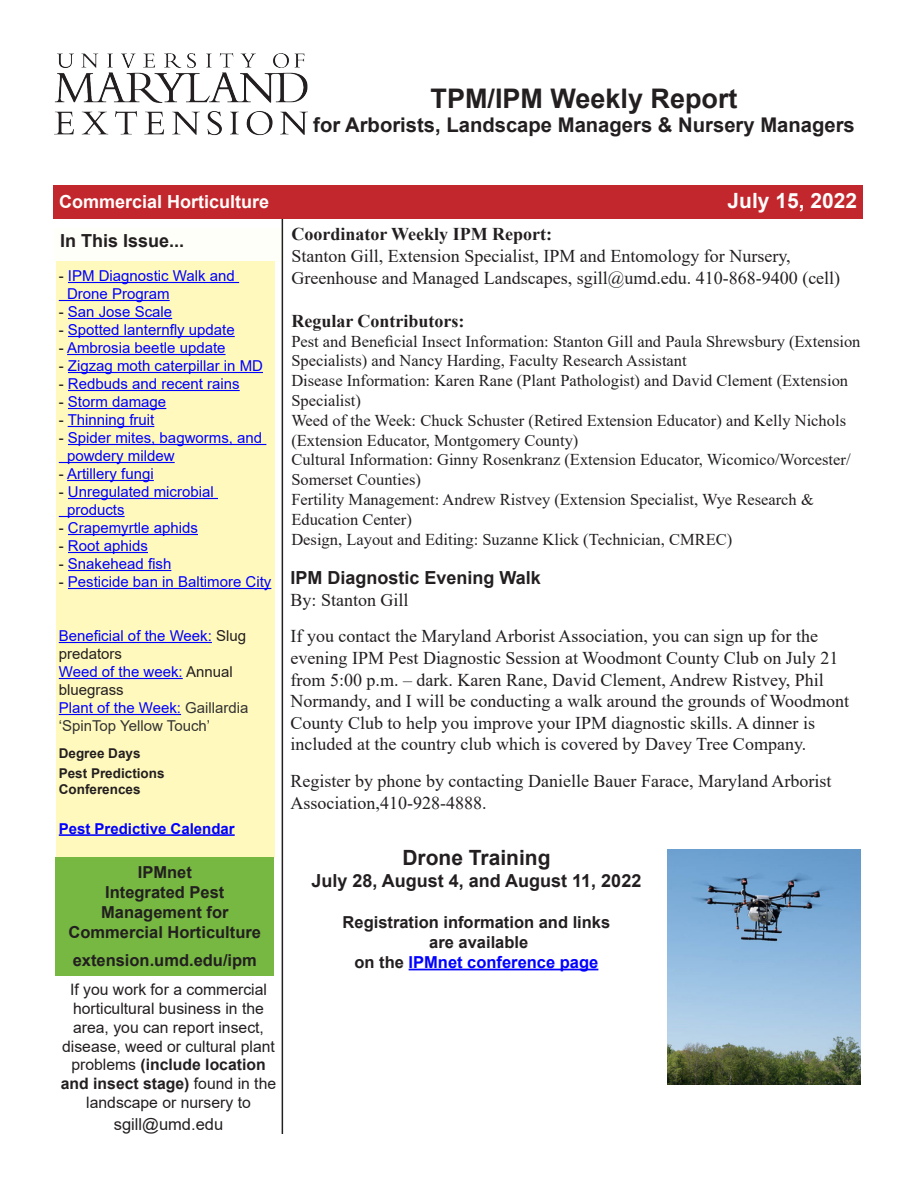
<style>
.page{position:relative;width:918px;height:1188px;background:#fff}
.page>*{position:absolute;margin:0;border:0;box-sizing:border-box;transform-origin:0 0}
.t1{font:700 27px "Arial";color:#231f20}
.t2{font:700 21px "Arial";color:#231f20}
.t3{font:700 21px "Arial";color:#fffdfc}
.t4{font:700 20.25px "Arial";color:#231f20}
.t5{font:18px/21.6px "Times New Roman";color:#231f20}
.t6{font:700 18px/21.6px "Arial";color:#231f20}
.t7{font:700 18px "Times New Roman";color:#231f20}
.t8{font:700 18px "Arial";color:#fffdfc}
.t9{font:16.5px/19.8px "Times New Roman";color:#231f20}
.t10{font:700 16.5px/19.8px "Arial";color:#231f20}
.t11{font:700 16.5px "Arial";color:#00f}
.t12{font:16.5px "Arial";color:#231f20}
.t13{font:15.75px/18.9px "Arial";color:#231f20;text-align:center}
.t14{font:15px/18px "Arial";color:#00f}
.t15{font:15px/18px "Arial";color:#333}
.t16{font:15px/18px "Arial";color:#231f20}
.t17{font:700 15px "Arial";color:#00f}
.t18{font:700 13.5px "Arial";color:#231f20}
.s1{color:#231f20}
.s2{color:#00f}
.s3{font-family:"Times New Roman";font-weight:400}
.s4{font-weight:700}
</style>
<div class="page">
<div style="left:53px;top:185px;width:810px;height:34px;background:#c1272d"></div>
<div style="left:54px;top:228px;width:228px;height:34px;background:#fffffa"></div>
<hr style="left:282px;top:219px;width:1px;height:915px;background:#231f20">
<img style="left:54px;top:54px;width:254px;height:82px">
<div style="left:56px;top:261px;width:218px;height:596px;background:#fff9bd"></div>
<hr style="left:68px;top:282px;width:171px;height:1px;background:#00f">
<hr style="left:59px;top:300px;width:111px;height:1px;background:#00f">
<hr style="left:68px;top:318px;width:104px;height:1px;background:#00f">
<hr style="left:68px;top:336px;width:167px;height:1px;background:#00f">
<hr style="left:67px;top:354px;width:159px;height:1px;background:#00f">
<hr style="left:68px;top:372px;width:195px;height:1px;background:#00f">
<hr style="left:68px;top:390px;width:172px;height:1px;background:#00f">
<hr style="left:68px;top:408px;width:98px;height:1px;background:#00f">
<hr style="left:68px;top:426px;width:86px;height:1px;background:#00f">
<hr style="left:68px;top:444px;width:198px;height:1px;background:#00f">
<hr style="left:59px;top:462px;width:116px;height:1px;background:#00f">
<hr style="left:67px;top:480px;width:87px;height:1px;background:#00f">
<hr style="left:68px;top:498px;width:150px;height:1px;background:#00f">
<hr style="left:59px;top:516px;width:66px;height:1px;background:#00f">
<hr style="left:68px;top:534px;width:130px;height:1px;background:#00f">
<hr style="left:68px;top:552px;width:80px;height:1px;background:#00f">
<hr style="left:68px;top:570px;width:103px;height:1px;background:#00f">
<hr style="left:68px;top:588px;width:203px;height:1px;background:#00f">
<hr style="left:59px;top:642px;width:153px;height:1px;background:#00f">
<hr style="left:59px;top:678px;width:124px;height:1px;background:#00f">
<hr style="left:59px;top:714px;width:122px;height:1px;background:#00f">
<hr style="left:59px;top:834px;width:176px;height:2px;background:#00f">
<div style="left:56px;top:857px;width:218px;height:119px;background:#76b842"></div>
<hr style="left:409px;top:969px;width:189px;height:1px;background:#00f">
<img style="left:667px;top:850px;width:194px;height:234px">
<h1 class="t1" style="left:431px;top:79px;width:309px">TPM/IPM Weekly Report</h1>
<p class="t4" style="left:313px;top:111px;width:543px">for Arborists, Landscape Managers &amp; Nursery Managers</p>
<p class="t8" style="left:59px;top:189px;width:212px">Commercial Horticulture</p>
<p class="t3" style="left:728px;top:186px;width:131px">July 15, 2022</p>
<p class="t7" style="left:291px;top:221px;width:262px">Coordinator Weekly IPM Report:</p>
<p class="t5" style="left:291px;top:245px;width:550px">Stanton Gill, Extension Specialist, IPM and Entomology for Nursery,<br>Greenhouse and Managed Landscapes, sgill@umd.edu. 410-868-9400 (cell)</p>
<p class="t7" style="left:291px;top:308px;width:175px">Regular Contributors:</p>
<p class="t9" style="left:291px;top:331px;width:571px">Pest and Beneficial Insect Information: Stanton Gill and Paula Shrewsbury (Extension Specialists) and Nancy Harding, Faculty Research Assistant<br>Disease Information: Karen Rane (Plant Pathologist) and David Clement (Extension Specialist)<br>Weed of the Week: Chuck Schuster (Retired Extension Educator) and Kelly Nichols (Extension Educator, Montgomery County)<br>Cultural Information: Ginny Rosenkranz (Extension Educator, Wicomico/Worcester/ Somerset Counties)<br>Fertility Management: Andrew Ristvey (Extension Specialist, Wye Research &amp; Education Center)<br>Design, Layout and Editing: Suzanne Klick (Technician, CMREC)</p>
<p class="t6" style="left:60px;top:230px;width:126px">In This Issue...</p>
<p class="t14" style="left:67px;top:267px;width:169px;text-indent:-8px"><span class="s1">-</span> IPM Diagnostic Walk and<br>Drone Program</p>
<p class="t14" style="left:59px;top:303px;width:115px"><span class="s1">-</span> San Jose Scale</p>
<p class="t14" style="left:59px;top:321px;width:177px"><span class="s1">-</span> Spotted lanternfly update</p>
<p class="t14" style="left:59px;top:339px;width:168px"><span class="s1">-</span> Ambrosia beetle update</p>
<p class="t14" style="left:59px;top:357px;width:206px"><span class="s1">-</span> Zigzag moth caterpillar in MD</p>
<p class="t14" style="left:59px;top:375px;width:182px"><span class="s1">-</span> Redbuds and recent rains</p>
<p class="t14" style="left:59px;top:393px;width:109px"><span class="s1">-</span> Storm damage</p>
<p class="t14" style="left:59px;top:411px;width:97px"><span class="s1">-</span> Thinning fruit</p>
<p class="t14" style="left:67px;top:429px;width:197px;text-indent:-8px"><span class="s1">-</span> Spider mites, bagworms, and powdery mildew</p>
<p class="t14" style="left:59px;top:465px;width:97px"><span class="s1">-</span> Artillery fungi</p>
<p class="t14" style="left:67px;top:483px;width:148px;text-indent:-8px"><span class="s1">-</span> Unregulated microbial products</p>
<p class="t14" style="left:59px;top:519px;width:141px"><span class="s1">-</span> Crapemyrtle aphids</p>
<p class="t14" style="left:59px;top:537px;width:91px"><span class="s1">-</span> Root aphids</p>
<p class="t14" style="left:59px;top:555px;width:114px"><span class="s1">-</span> Snakehead fish</p>
<p class="t14" style="left:59px;top:573px;width:214px"><span class="s1">-</span> Pesticide ban in Baltimore City</p>
<p class="t14" style="left:59px;top:627px;width:189px">Beneficial of the Week: <span class="s1">Slug predators</span></p>
<p class="t16" style="left:59px;top:663px;width:175px"><span class="s2">Weed of the week:</span> Annual bluegrass</p>
<p class="t15" style="left:59px;top:699px;width:191px"><span class="s2">Plant of the Week:</span> Gaillardia ‘SpinTop Yellow Touch’</p>
<p class="t18" style="left:59px;top:744px;width:83px">Degree Days</p>
<p class="t18" style="left:59px;top:763px;width:107px">Pest Predictions</p>
<p class="t18" style="left:59px;top:780px;width:83px">Conferences</p>
<p class="t17" style="left:59px;top:818px;width:177px">Pest Predictive Calendar</p>
<p class="t10" style="left:138px;top:863px;width:56px">IPMnet</p>
<p class="t10" style="left:101px;top:882px;width:129px">Integrated Pest<br>Management for</p>
<p class="t10" style="left:69px;top:922px;width:194px">Commercial Horticulture</p>
<p class="t10" style="left:73px;top:951px;width:186px">extension.umd.edu/ipm</p>
<p class="t6" style="left:291px;top:567px;width:252px">IPM Diagnostic Evening Walk<br><span class="s3">By: Stanton Gill</span></p>
<p class="t5" style="left:291px;top:625px;width:560px">If you contact the Maryland Arborist Association, you can sign up for the evening IPM Pest Diagnostic Session at Woodmont County Club on July 21 from 5:00 p.m. – dark. Karen Rane, David Clement, Andrew Ristvey, Phil Normandy, and I will be conducting a walk around the grounds of Woodmont County Club to help you improve your IPM diagnostic skills. A dinner is included at the country club which is covered by Davey Tree Company.</p>
<p class="t5" style="left:291px;top:770px;width:542px">Register by phone by contacting Danielle Bauer Farace, Maryland Arborist<br>Association,410-928-4888.</p>
<p class="t2" style="left:402px;top:843px;width:150px">Drone Training</p>
<p class="t6" style="left:312px;top:870px;width:331px">July 28, August 4, and August 11, 2022</p>
<p class="t10" style="left:343px;top:913px;width:269px">Registration information and links</p>
<p class="t10" style="left:429px;top:932px;width:101px">are available</p>
<p class="t11" style="left:355px;top:950px;width:245px"><span class="s1">on the</span> IPMnet conference page</p>
<p class="t13" style="left:61px;top:980px;width:217px">If you work for a commercial horticultural business in the area, you can report insect, disease, weed or cultural plant problems <span class="s4">(include location and insect stage)</span> found in the landscape or nursery to</p>
<p class="t12" style="left:114px;top:1113px;width:111px">sgill@umd.edu</p>
</div>
